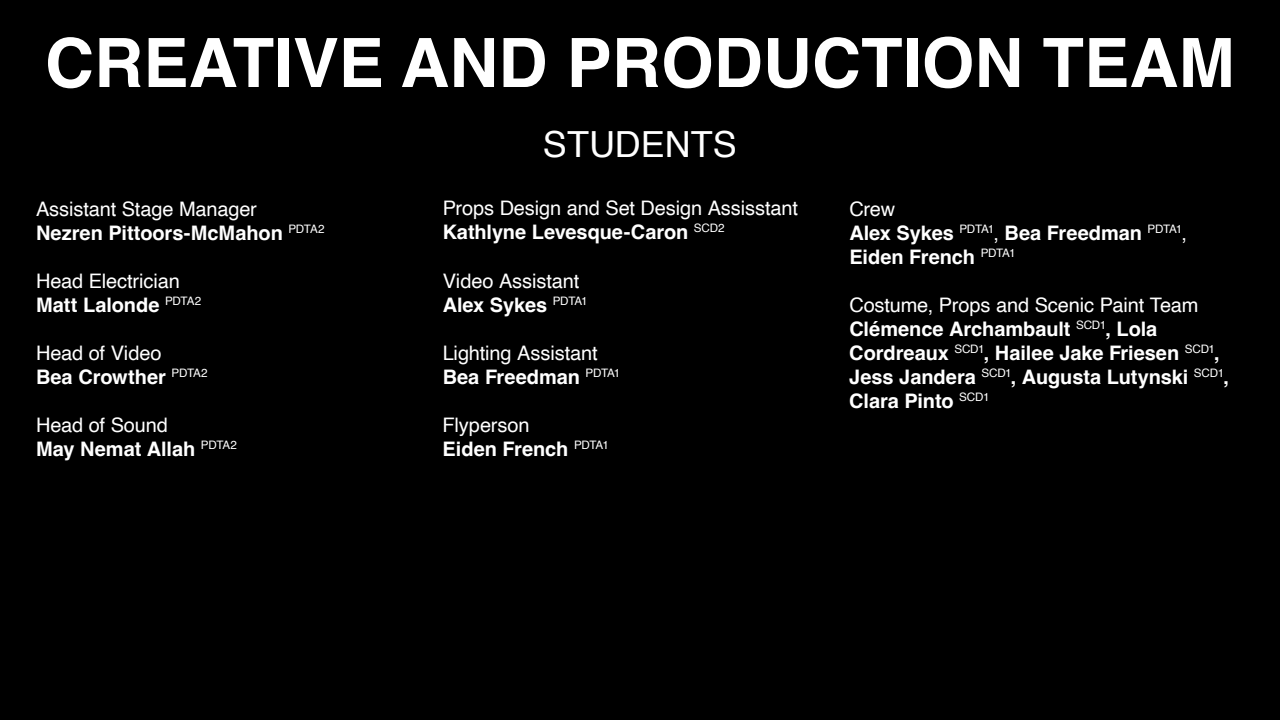
<style>
.page{position:relative;width:1280px;height:720px;background:#000}
.page>*{position:absolute;margin:0;border:0;box-sizing:border-box;transform-origin:0 0}
.t1{font:700 68px "Helvetica";color:#fff}
.t2{font:36px "Helvetica";color:#fff}
.t3{font:700 20px/24px "Helvetica";letter-spacing:-.005em;color:#fff}
.t4{font:20px/24px "Helvetica";letter-spacing:-.005em;color:#fff}
.s1{font-weight:400}
.s2{font-weight:700}
</style>
<div class="page">
<h1 class="t1" style="left:45px;top:22px;width:1192px">CREATIVE AND PRODUCTION TEAM</h1>
<p class="t3" style="left:36px;top:199px;width:290px"><span class="s1">Assistant Stage Manager<br></span>Nezren Pittoors-McMahon <sup>PDTA2</sup></p>
<p class="t4" style="left:36px;top:270px;width:167px">Head Electrician<br><span class="s2">Matt Lalonde</span> <sup>PDTA2</sup></p>
<p class="t4" style="left:36px;top:342px;width:173px">Head of Video<br><span class="s2">Bea Crowther</span> <sup>PDTA2</sup></p>
<p class="t3" style="left:36px;top:415px;width:203px"><span class="s1">Head of Sound<br></span>May Nemat Allah <sup>PDTA2</sup></p>
<h2 class="t2" style="left:543px;top:117px;width:196px">STUDENTS</h2>
<p class="t4" style="left:443px;top:197px;width:357px">Props Design and Set Design Assisstant<br><span class="s2">Kathlyne Levesque-Caron</span> <sup>SCD2</sup></p>
<p class="t4" style="left:443px;top:270px;width:146px">Video Assistant<br><span class="s2">Alex Sykes</span> <sup>PDTA1</sup></p>
<p class="t4" style="left:443px;top:342px;width:179px">Lighting Assistant<br><span class="s2">Bea Freedman</span> <sup>PDTA1</sup></p>
<p class="t3" style="left:443px;top:415px;width:168px"><span class="s1">Flyperson<br></span>Eiden French <sup>PDTA1</sup></p>
<p class="t3" style="left:849px;top:199px;width:339px"><span class="s1">Crew<br></span>Alex Sykes <sup>PDTA1</sup><span class="s1">,</span> Bea Freedman <sup>PDTA1</sup><span class="s1">,<br></span>Eiden French <sup>PDTA1</sup></p>
<p class="t3" style="left:849px;top:295px;width:381px"><span class="s1">Costume, Props and Scenic Paint Team </span>Clémence Archambault <sup>SCD1</sup>, Lola Cordreaux <sup>SCD1</sup>, Hailee Jake Friesen <sup>SCD1</sup>, Jess Jandera <sup>SCD1</sup>, Augusta Lutynski <sup>SCD1</sup>, Clara Pinto <sup>SCD1</sup></p>
</div>
